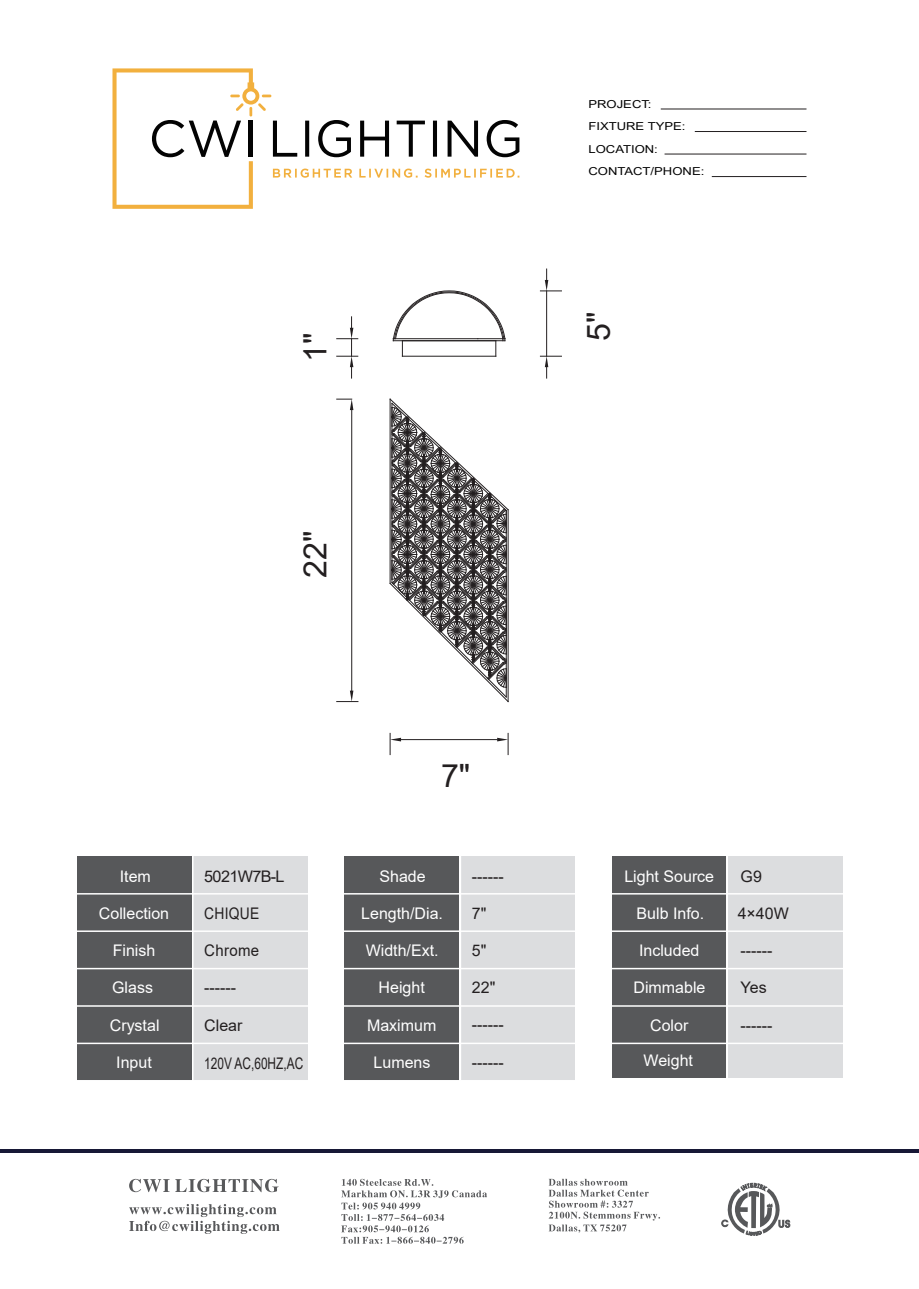
<style>
.page{position:relative;width:919px;height:1289px;background:#fff}
.page>*{position:absolute;margin:0;border:0;box-sizing:border-box;transform-origin:0 0}
.t1{font:32.1px "Arial";color:#231f20}
.t2{font:16.05px "Arial";color:#fff}
.t3{font:16.05px "Arial";color:#231f20}
.t4{font:16.05px "Arial";color:#231f20;scale:.74 1}
.t5{font:16.05px "Arial";letter-spacing:-.04em;color:#231f20}
.t6{font:16.05px "Arial";color:#231f20;scale:.94 1}
.t7{font:16.05px "Arial";color:#231f20;scale:.87 1}
.t8{font:10.95px/22.4px "Arial";color:#030303;scale:1.19 1}
</style>
<div class="page">
<hr style="left:0;top:1149px;width:918px;height:4px;background:#171836">
<div style="left:611px;top:856px;width:115px;height:221px;background:#57585a"></div>
<div style="left:77px;top:856px;width:114px;height:224px;background:#57585a"></div>
<div style="left:344px;top:856px;width:115px;height:224px;background:#57585a"></div>
<div style="left:728px;top:856px;width:114px;height:221px;background:#dcdddf"></div>
<div style="left:193px;top:856px;width:115px;height:224px;background:#dcdddf"></div>
<div style="left:460px;top:856px;width:115px;height:224px;background:#dcdddf"></div>
<hr style="left:76px;top:893px;width:767px;height:1px;background:#fff">
<hr style="left:76px;top:930px;width:767px;height:1px;background:#fff">
<hr style="left:76px;top:967px;width:767px;height:2px;background:#fff">
<hr style="left:76px;top:1005px;width:767px;height:1px;background:#fff">
<hr style="left:76px;top:1042px;width:767px;height:2px;background:#fff">
<hr style="left:76px;top:1079px;width:767px;height:2px;background:#fff">
<hr style="left:459px;top:840px;width:2px;height:240px;background:#fff">
<svg style="left:721px;top:1182px;width:69px;height:53px"></svg>
<svg style="left:341px;top:1178px;width:146px;height:65px"></svg>
<svg style="left:548px;top:1178px;width:112px;height:54px"></svg>
<svg style="left:129px;top:1178px;width:149px;height:14px"></svg>
<svg style="left:129px;top:1204px;width:150px;height:29px"></svg>
<svg style="left:393px;top:290px;width:112px;height:66px"></svg>
<hr style="left:402px;top:340px;width:94px;height:1px;background:#231f20">
<hr style="left:402px;top:356px;width:94px;height:1px;background:#231f20">
<hr style="left:508px;top:509px;width:1px;height:192px;background:#231f20">
<hr style="left:546px;top:291px;width:1px;height:65px;background:#231f20">
<hr style="left:401px;top:739px;width:96px;height:1px;background:#231f20">
<svg style="left:390px;top:733px;width:11px;height:21px"></svg>
<svg style="left:497px;top:733px;width:12px;height:21px"></svg>
<svg style="left:540px;top:356px;width:21px;height:22px"></svg>
<svg style="left:540px;top:269px;width:21px;height:23px"></svg>
<svg style="left:337px;top:317px;width:21px;height:61px"></svg>
<hr style="left:351px;top:410px;width:1px;height:280px;background:#231f20">
<svg style="left:337px;top:399px;width:16px;height:11px"></svg>
<svg style="left:337px;top:690px;width:21px;height:12px"></svg>
<svg style="left:389px;top:398px;width:119px;height:304px"></svg>
<hr style="left:660px;top:109px;width:146px;height:1px;background:#231f20">
<hr style="left:694px;top:131px;width:112px;height:1px;background:#231f20">
<hr style="left:664px;top:154px;width:142px;height:1px;background:#231f20">
<hr style="left:711px;top:176px;width:95px;height:1px;background:#231f20">
<svg style="left:112px;top:68px;width:407px;height:141px"></svg>
<h1 class="t1" style="left:293px;top:361px;width:31px;rotate:-90deg">1"</h1>
<h1 class="t1" style="left:293px;top:578px;width:49px;rotate:-90deg">22"</h1>
<p class="t2" style="left:120px;top:865px;width:33px">Item</p>
<p class="t2" style="left:99px;top:902px;width:72px">Collection</p>
<p class="t2" style="left:113px;top:939px;width:44px">Finish</p>
<p class="t2" style="left:112px;top:976px;width:42px">Glass</p>
<p class="t2" style="left:110px;top:1013px;width:51px">Crystal</p>
<p class="t2" style="left:116px;top:1050px;width:37px">Input</p>
<p class="t5" style="left:204px;top:865px;width:82px">5021W7B-L</p>
<p class="t7" style="left:204px;top:902px;width:65px">CHIQUE</p>
<p class="t6" style="left:204px;top:939px;width:60px">Chrome</p>
<p class="t3" style="left:204px;top:976px;width:33px">------</p>
<p class="t3" style="left:204px;top:1013px;width:40px">Clear</p>
<p class="t4" style="left:204px;top:1052px;width:135px">120V AC,60HZ,AC</p>
<h1 class="t1" style="left:441px;top:753px;width:31px">7"</h1>
<p class="t2" style="left:379px;top:865px;width:48px">Shade</p>
<p class="t2" style="left:361px;top:902px;width:83px">Length/Dia.</p>
<p class="t2" style="left:366px;top:939px;width:74px">Width/Ext.</p>
<p class="t2" style="left:378px;top:976px;width:48px">Height</p>
<p class="t2" style="left:367px;top:1013px;width:71px">Maximum</p>
<p class="t2" style="left:373px;top:1050px;width:58px">Lumens</p>
<p class="t3" style="left:472px;top:865px;width:33px">------</p>
<p class="t3" style="left:472px;top:902px;width:16px">7"</p>
<p class="t3" style="left:472px;top:939px;width:16px">5"</p>
<p class="t3" style="left:472px;top:976px;width:25px">22"</p>
<p class="t3" style="left:472px;top:1013px;width:33px">------</p>
<p class="t3" style="left:472px;top:1050px;width:33px">------</p>
<p class="t8" style="left:588px;top:93px;width:99px">PROJECT:<br>FIXTURE TYPE:<br>LOCATION:<br>CONTACT/PHONE:</p>
<h1 class="t1" style="left:576px;top:341px;width:31px;rotate:-90deg">5"</h1>
<p class="t2" style="left:624px;top:865px;width:91px">Light Source</p>
<p class="t2" style="left:636px;top:902px;width:69px">Bulb Info.</p>
<p class="t2" style="left:639px;top:939px;width:62px">Included</p>
<p class="t2" style="left:633px;top:976px;width:73px">Dimmable</p>
<p class="t2" style="left:650px;top:1013px;width:40px">Color</p>
<p class="t2" style="left:643px;top:1049px;width:51px">Weight</p>
<p class="t3" style="left:740px;top:865px;width:23px">G9</p>
<p class="t3" style="left:737px;top:902px;width:53px">4×40W</p>
<p class="t3" style="left:740px;top:939px;width:33px">------</p>
<p class="t3" style="left:740px;top:976px;width:28px">Yes</p>
<p class="t3" style="left:740px;top:1013px;width:33px">------</p>
</div>
